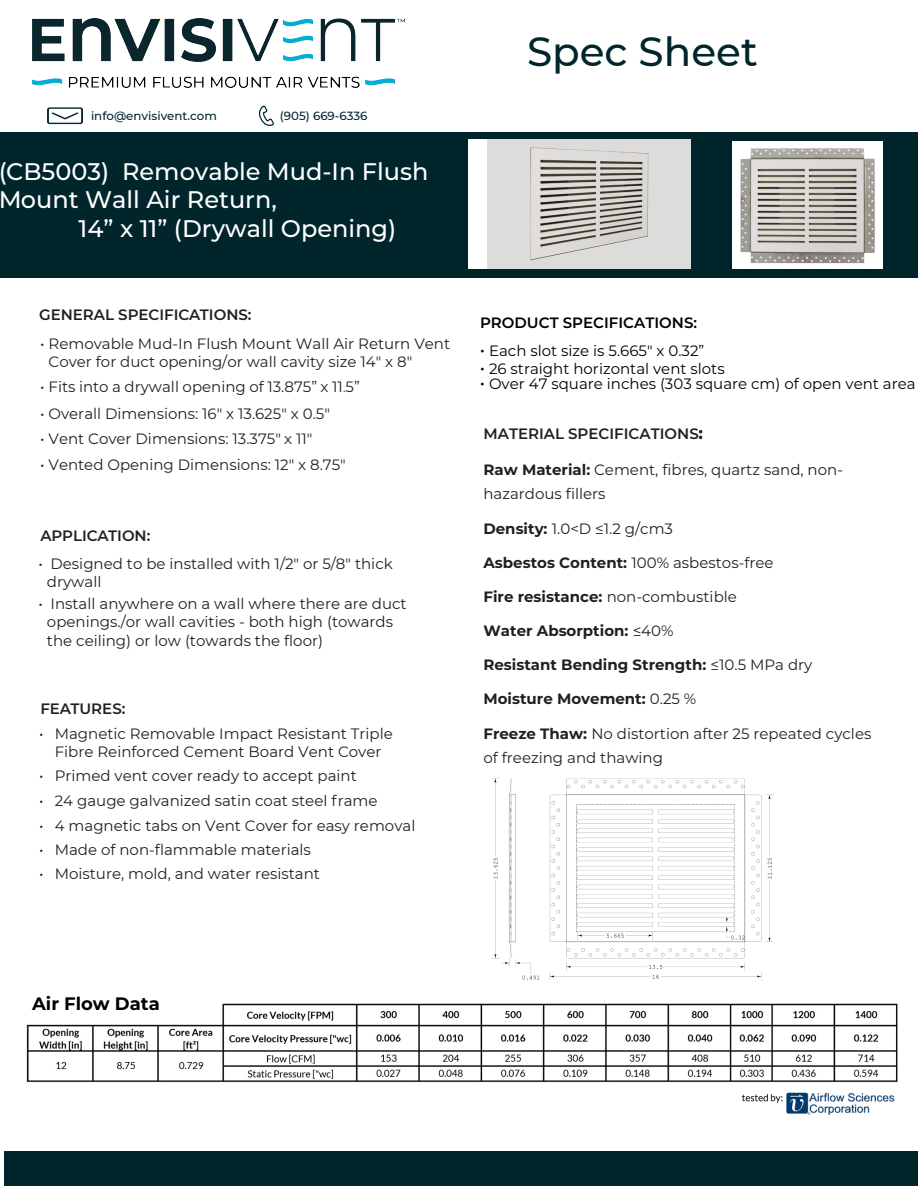
<style>
.page{position:relative;width:918px;height:1188px;background:#fff}
.page>*{position:absolute;margin:0;border:0;box-sizing:border-box;transform-origin:0 0}
.t1{font:500 40.5px "Montserrat";color:#00262c}
.t2{font:500 24px "Montserrat";color:#fff}
.t3{font:700 18px "Montserrat";color:#000}
.t4{font:15px/18px "Montserrat";color:#231f20}
.t5{font:700 15px "Montserrat";color:#231f20}
.t6{font:15px "Montserrat";color:#000}
.t7{font:600 15px "Montserrat";color:#231f20}
.t8{font:600 15px "Montserrat";color:#000}
.t9{font:500 11.85px "Montserrat";color:#00262c}
.s1{font-size:12px}
.s2{font-size:18px}
.s3{font-weight:700}
.s4{font-weight:400}
</style>
<div class="page">
<div style="left:0;top:132px;width:918px;height:146px;background:#00262c"></div>
<div style="left:468px;top:139px;width:203px;height:130px;background:#fff"></div>
<img style="left:488px;top:139px;width:202px;height:130px">
<img style="left:732px;top:141px;width:151px;height:128px">
<div style="left:4px;top:1151px;width:914px;height:35px;background:#00262c"></div>
<div style="left:47px;top:107px;width:36px;height:17px;border:2px solid #00262c;border-radius:2px"></div>
<svg style="left:51px;top:112px;width:28px;height:8px"></svg>
<svg style="left:259px;top:105px;width:15px;height:21px"></svg>
<img style="left:33px;top:19px;width:371px;height:69px">
<img style="left:27px;top:1003px;width:871px;height:112px">
<img style="left:491px;top:778px;width:283px;height:203px">
<p class="t9" style="left:91px;top:108px;width:127px">info@envisivent.com</p>
<p class="t9" style="left:280px;top:107px;width:89px">(905) 669-6336</p>
<p class="t2" style="left:-2px;top:154px;width:432px">(CB5003) Removable Mud-In Flush</p>
<p class="t2" style="left:-2px;top:183px;width:280px">Mount Wall Air Return,</p>
<p class="t2" style="left:79px;top:212px;width:319px">14” x 11” (Drywall Opening)</p>
<p class="t7" style="left:39px;top:304px;width:214px">GENERAL SPECIFICATIONS:</p>
<p class="t4" style="left:49px;top:334px;width:403px;text-indent:-8px">• Removable Mud-In Flush Mount Wall Air Return Vent<br>Cover for duct opening/or wall cavity size 14" x 8"</p>
<p class="t4" style="left:40px;top:377px;width:321px">• Fits into a drywall opening of 13.875” x 11<span class="s1">.</span>5”</p>
<p class="t4" style="left:40px;top:404px;width:291px">• Overall Dimensions: 16" x 13.625" x 0.5"</p>
<p class="t4" style="left:40px;top:429px;width:274px">• Vent Cover Dimensions: 13.375" x 11"</p>
<p class="t4" style="left:40px;top:455px;width:307px">• Vented Opening Dimensions: 12" x 8.75"</p>
<p class="t7" style="left:40px;top:525px;width:112px">APPLICATION:</p>
<p class="t4" style="left:47px;top:554px;width:347px;text-indent:-8px">• Designed to be installed with 1/2" or 5/8" thick drywall</p>
<p class="t4" style="left:47px;top:594px;width:361px;line-height:18.5px;text-indent:-8px">• Install anywhere on a wall where there are duct openings./or wall cavities - both high (towards the ceiling) or low (towards the floor)</p>
<p class="t7" style="left:40px;top:698px;width:87px">FEATURES:</p>
<p class="t4" style="left:39px;top:724px;width:355px;text-align:center">• Magnetic Removable Impact Resistant Triple<br>Fibre Reinforced Cement Board Vent Cover</p>
<p class="t4" style="left:39px;top:766px;width:319px">• Primed vent cover ready to accept paint</p>
<p class="t4" style="left:39px;top:791px;width:340px">• 24 gauge galvanized satin coat steel frame</p>
<p class="t4" style="left:39px;top:816px;width:378px">• 4 magnetic tabs on Vent Cover for easy removal</p>
<p class="t4" style="left:39px;top:840px;width:273px">• Made of non-flammable materials</p>
<p class="t4" style="left:39px;top:864px;width:282px">• Moisture, mold, and water resistant</p>
<p class="t1" style="left:527px;top:23px;width:232px">Spec Sheet</p>
<p class="t8" style="left:480px;top:312px;width:219px">PRODUCT SPECIFICATIONS:</p>
<p class="t6" style="left:480px;top:341px;width:226px"><span class="s2">•</span> Each slot size is 5.665" x 0.32”</p>
<p class="t6" style="left:480px;top:359px;width:246px"><span class="s2">•</span> 26 straight horizontal vent slots</p>
<p class="t6" style="left:480px;top:374px;width:437px"><span class="s2">•</span> Over 47 square inches (303 square cm) of open vent area</p>
<p class="t7" style="left:483px;top:423px;width:220px">MATERIAL SPECIFICATIONS:</p>
<p class="t4" style="left:483px;top:457px;width:361px;line-height:24.2px"><span class="s3">Raw Material:</span> Cement, fibres, quartz sand, non&shy;hazardous fillers</p>
<p class="t4" style="left:483px;top:519px;width:191px"><span class="s3">Density:</span> 1.0&lt;D ≤1.2 g/cm3</p>
<p class="t4" style="left:483px;top:553px;width:292px"><span class="s3">Asbestos Content:</span> 100% asbestos-free</p>
<p class="t5" style="left:483px;top:586px;width:255px">Fire resistance: <span class="s4">non-combustible</span></p>
<p class="t5" style="left:483px;top:620px;width:192px">Water Absorption: <span class="s4">≤40%</span></p>
<p class="t5" style="left:483px;top:653px;width:330px">Resistant Bending Strength: <span class="s4">≤10.5 MPa dry</span></p>
<p class="t5" style="left:483px;top:688px;width:214px">Moisture Movement: <span class="s4">0.25 %</span></p>
<p class="t4" style="left:483px;top:721px;width:389px;line-height:24.2px"><span class="s3">Freeze Thaw:</span> No distortion after 25 repeated cycles of freezing and thawing</p>
<p class="t3" style="left:32px;top:991px;width:129px">Air Flow Data</p>
</div>
